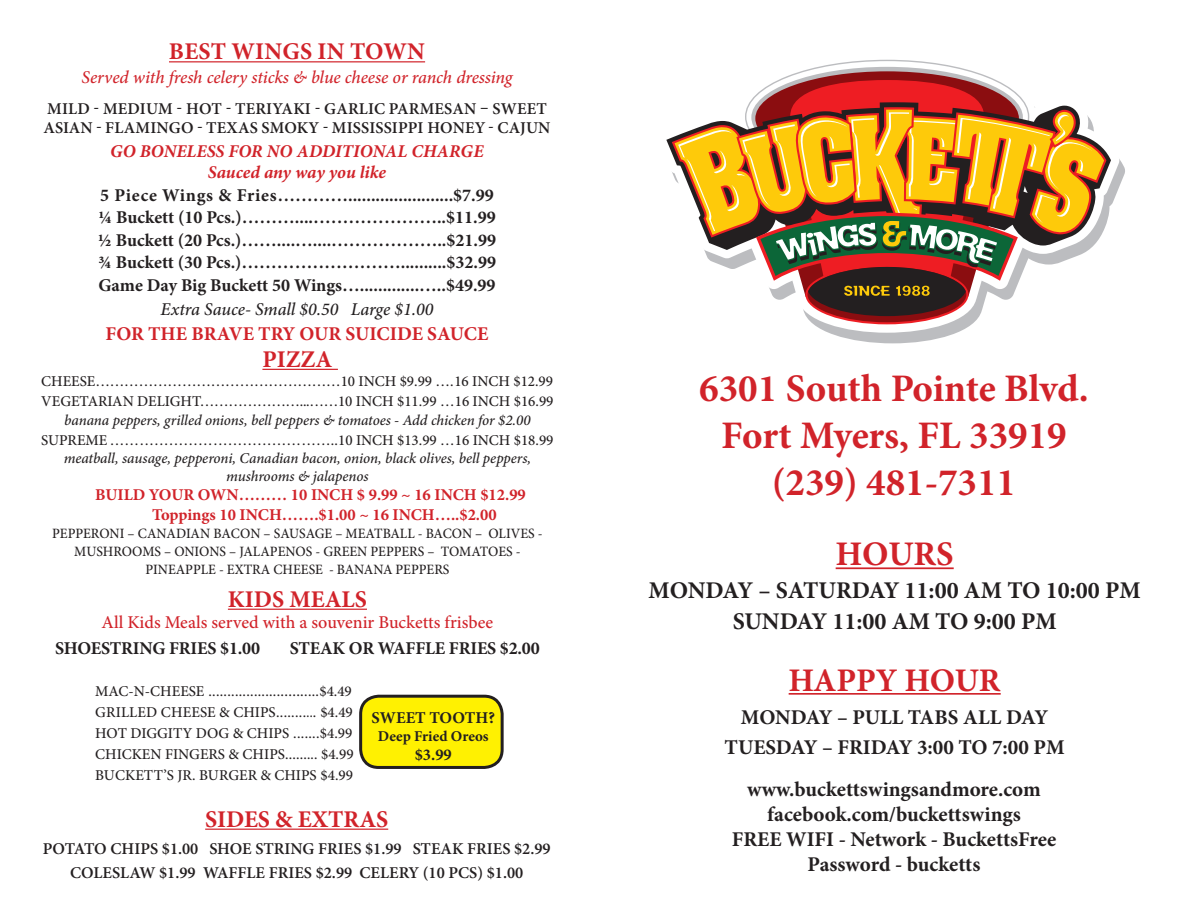
<style>
.page{position:relative;width:1188px;height:918px;background:#fff}
.page>*{position:absolute;margin:0;border:0;box-sizing:border-box;transform-origin:0 0}
.t1{font:700 39px "Minion Pro";color:#d1232a}
.t2{font:700 34.5px "Minion Pro";letter-spacing:-.005em;color:#d1232a}
.t3{font:700 33px "Minion Pro";letter-spacing:-.005em;color:#d1232a}
.t4{font:700 24px "Minion Pro";color:#231f20}
.t5{font:700 24px "Minion Pro";color:#d1232a}
.t6{font:700 21px "Minion Pro";color:#231f20}
.t7{font:700 19.5px "Minion Pro";color:#d1232a}
.t8{font:700 18px "Minion Pro";color:#231f20}
.t9{font:italic 500 18px "Minion Pro";letter-spacing:-.005em;color:#d1232a}
.t10{font:italic 700 18px "Minion Pro";color:#d1232a}
.t11{font:700 18px "Minion Pro";letter-spacing:.04em;color:#231f20}
.t12{font:500 18px "Minion Pro";color:#d1232a}
.t13{font:italic 500 18px "Minion Pro";letter-spacing:-.005em;color:#231f20}
.t14{font:600 16.5px/24px "Minion Pro";color:#231f20;text-align:center}
.t15{font:700 16.5px "Minion Pro";color:#d1232a}
.t16{font:700 16.5px "Minion Pro";color:#231f20}
.t17{font:500 15px "Minion Pro";color:#231f20}
.t18{font:italic 500 15px "Minion Pro";letter-spacing:-.005em;color:#231f20}
.t19{font:700 15px "Minion Pro";letter-spacing:.005em;color:#231f20}
.t20{font:500 14.25px "Minion Pro";color:#231f20;scale:.96 1}
</style>
<div class="page">
<hr style="left:228px;top:609px;width:139px;height:1px;background:#d1232a">
<div style="left:361px;top:696px;width:141px;height:71px;background:#fff101;border-radius:18px"></div>
<div style="left:359px;top:695px;width:145px;height:74px;border:3px solid #231f20;border-radius:18px"></div>
<hr style="left:836px;top:567px;width:118px;height:2px;background:#d1232a">
<hr style="left:789px;top:693px;width:212px;height:2px;background:#d1232a">
<hr style="left:205px;top:829px;width:183px;height:1px;background:#d1232a">
<hr style="left:262px;top:369px;width:76px;height:1px;background:#d1232a">
<hr style="left:169px;top:61px;width:256px;height:1px;background:#d1232a">
<svg style="left:830px;top:160px;width:295px;height:183px"></svg>
<svg style="left:803px;top:59px;width:317px;height:274px"></svg>
<svg style="left:666px;top:102px;width:445px;height:148px"></svg>
<svg style="left:805px;top:265px;width:163px;height:59px"></svg>
<div style="left:808px;top:267px;width:158px;height:55px;background:#8b0d10;border-radius:50%"></div>
<div style="left:808px;top:267px;width:158px;height:49px;background:#231f20;border-radius:50%"></div>
<svg style="left:672px;top:60px;width:434px;height:236px"></svg>
<p class="t5" style="left:169px;top:35px;width:258px">BEST WINGS IN TOWN</p>
<p class="t9" style="left:81px;top:65px;width:433px">Served with fresh celery sticks &amp; blue cheese or ranch dressing</p>
<p class="t14" style="left:43px;top:99px;width:509px;line-height:19.5px;text-align:left">MILD - MEDIUM - HOT - TERIYAKI - GARLIC PARMESAN – SWEET<br>ASIAN - FLAMINGO - TEXAS SMOKY - MISSISSIPPI HONEY - CAJUN</p>
<p class="t10" style="left:110px;top:139px;width:375px">GO BONELESS FOR NO ADDITIONAL CHARGE</p>
<p class="t10" style="left:208px;top:160px;width:180px">Sauced any way you like</p>
<p class="t11" style="left:100px;top:182px;width:395px">5 Piece Wings &amp; Fries………….......................$7.99</p>
<p class="t8" style="left:98px;top:205px;width:399px">¼ Buckett (10 Pcs.)………....…………………..$11.99</p>
<p class="t8" style="left:98px;top:227px;width:400px">½ Buckett (20 Pcs.)……....…....………………..$21.99</p>
<p class="t8" style="left:98px;top:250px;width:400px">¾ Buckett (30 Pcs.)………………………..........$32.99</p>
<p class="t8" style="left:98px;top:272px;width:399px">Game Day Big Buckett 50 Wings….............…..$49.99</p>
<p class="t13" style="left:161px;top:297px;width:274px">Extra Sauce- Small $0.50 Large $1.00</p>
<p class="t7" style="left:106px;top:320px;width:384px">FOR THE BRAVE TRY OUR SUICIDE SAUCE</p>
<p class="t5" style="left:262px;top:342px;width:72px">PIZZA</p>
<p class="t17" style="left:41px;top:372px;width:513px">CHEESE……………………………………………10 INCH $9.99 ….16 INCH $12.99</p>
<p class="t17" style="left:41px;top:391px;width:514px">VEGETARIAN DELIGHT…………………...……10 INCH $11.99 …16 INCH $16.99</p>
<p class="t18" style="left:64px;top:410px;width:468px">banana peppers, grilled onions, bell peppers &amp; tomatoes - Add chicken for $2.00</p>
<p class="t17" style="left:41px;top:430px;width:514px">SUPREME ………………………………………..10 INCH $13.99 …16 INCH $18.99</p>
<p class="t18" style="left:64px;top:448px;width:469px">meatball, sausage, pepperoni, Canadian bacon, onion, black olives, bell peppers,</p>
<p class="t18" style="left:226px;top:466px;width:144px">mushrooms &amp; jalapenos</p>
<p class="t15" style="left:95px;top:484px;width:432px">BUILD YOUR OWN……… 10 INCH $ 9.99 ~ 16 INCH $12.99</p>
<p class="t15" style="left:152px;top:503px;width:346px">Toppings 10 INCH…….$1.00 ~ 16 INCH…..$2.00</p>
<p class="t20" style="left:52px;top:524px;width:512px">PEPPERONI – CANADIAN BACON – SAUSAGE – MEATBALL - BACON – OLIVES -</p>
<p class="t20" style="left:74px;top:542px;width:467px">MUSHROOMS – ONIONS – JALAPENOS - GREEN PEPPERS – TOMATOES -</p>
<p class="t20" style="left:145px;top:560px;width:318px">PINEAPPLE - EXTRA CHEESE - BANANA PEPPERS</p>
<p class="t5" style="left:228px;top:582px;width:141px">KIDS MEALS</p>
<p class="t12" style="left:102px;top:611px;width:393px">All Kids Meals served with a souvenir Bucketts frisbee</p>
<p class="t8" style="left:55px;top:635px;width:206px">SHOESTRING FRIES $1.00</p>
<p class="t8" style="left:290px;top:635px;width:252px">STEAK OR WAFFLE FRIES $2.00</p>
<p class="t17" style="left:95px;top:681px;width:258px">MAC-N-CHEESE .............................$4.49</p>
<p class="t17" style="left:95px;top:702px;width:259px">GRILLED CHEESE &amp; CHIPS........... $4.49</p>
<p class="t17" style="left:95px;top:723px;width:259px">HOT DIGGITY DOG &amp; CHIPS .......$4.99</p>
<p class="t17" style="left:95px;top:744px;width:260px">CHICKEN FINGERS &amp; CHIPS......... $4.99</p>
<p class="t17" style="left:95px;top:765px;width:259px">BUCKETT’S JR. BURGER &amp; CHIPS $4.99</p>
<p class="t16" style="left:372px;top:706px;width:125px">SWEET TOOTH?</p>
<p class="t19" style="left:378px;top:725px;width:112px">Deep Fried Oreos</p>
<p class="t16" style="left:415px;top:743px;width:39px">$3.99</p>
<p class="t5" style="left:205px;top:802px;width:185px">SIDES &amp; EXTRAS</p>
<p class="t14" style="left:43px;top:836px;width:510px">POTATO CHIPS $1.00 SHOE STRING FRIES $1.99 STEAK FRIES $2.99<br>COLESLAW $1.99 WAFFLE FRIES $2.99 CELERY (10 PCS) $1.00</p>
<p class="t1" style="left:699px;top:361px;width:391px">6301 South Pointe Blvd.</p>
<p class="t1" style="left:721px;top:408px;width:347px">Fort Myers, FL 33919</p>
<p class="t1" style="left:772px;top:455px;width:246px">(239) 481-7311</p>
<p class="t2" style="left:836px;top:530px;width:120px">HOURS</p>
<p class="t4" style="left:649px;top:573px;width:494px">MONDAY – SATURDAY 11:00 AM TO 10:00 PM</p>
<p class="t4" style="left:733px;top:605px;width:326px">SUNDAY 11:00 AM TO 9:00 PM</p>
<p class="t3" style="left:789px;top:657px;width:214px">HAPPY HOUR</p>
<p class="t6" style="left:741px;top:702px;width:309px">MONDAY – PULL TABS ALL DAY</p>
<p class="t6" style="left:725px;top:732px;width:342px">TUESDAY – FRIDAY 3:00 TO 7:00 PM</p>
<p class="t6" style="left:747px;top:774px;width:295px">www.buckettswingsandmore.com</p>
<p class="t6" style="left:767px;top:800px;width:255px">facebook.com/buckettswings</p>
<p class="t6" style="left:732px;top:825px;width:326px">FREE WIFI - Network - BuckettsFree</p>
<p class="t6" style="left:808px;top:850px;width:174px">Password - bucketts</p>
</div>
